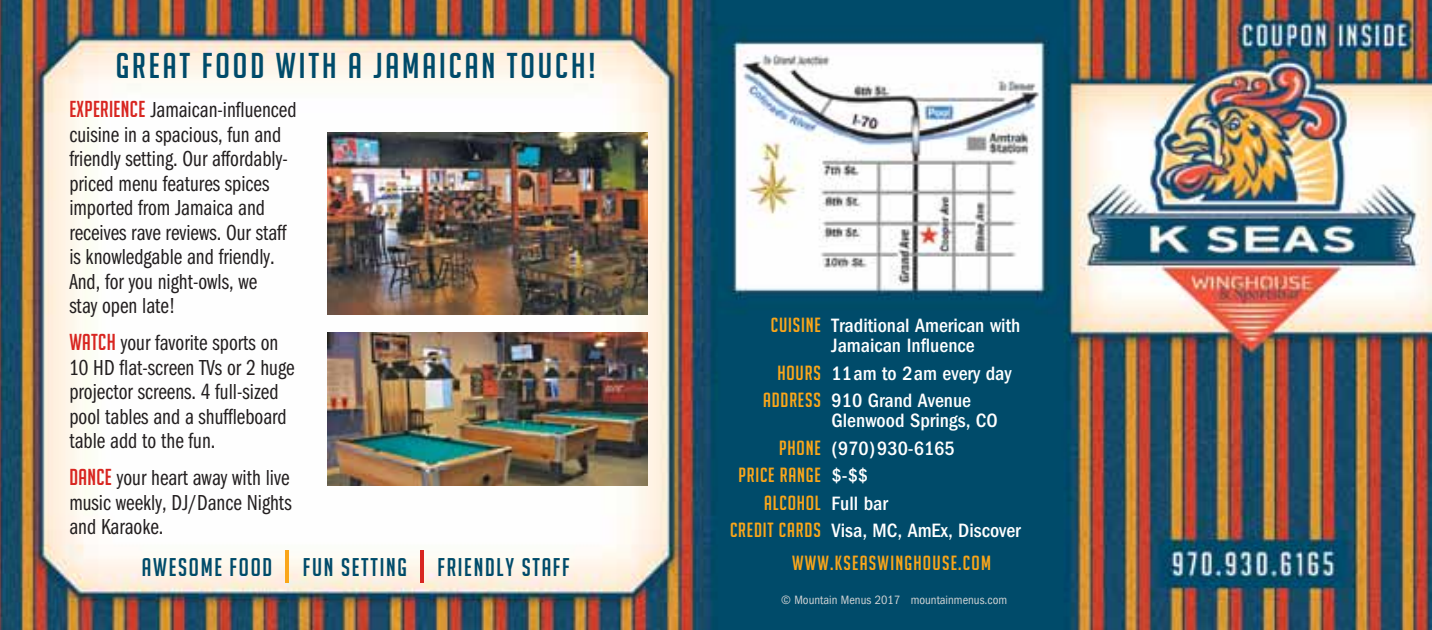
<style>
.page{position:relative;width:1432px;height:630px;background:#fff}
.page>*{position:absolute;margin:0;border:0;box-sizing:border-box;transform-origin:0 0}
.t1{font:35px "Big Noodle Titling";letter-spacing:.08em;color:#004b6a}
.t2{font:25px "Big Noodle Titling";letter-spacing:.07em;color:#004b6a}
.t3{font:22.5px/24.5px "Franklin Gothic Book Cmpr";color:#231f20}
.t4{font:500 condensed 20px/27.5px "Franklin Gothic";color:#fff}
.t5{font:20px/27.5px "Big Noodle Titling";letter-spacing:.04em;color:#faa61a}
.t6{font:20px "Big Noodle Titling";letter-spacing:.06em;color:#faa61a}
.t7{font:condensed 12.5px "Franklin Gothic";color:#d1d3d4}
.s1{font-family:"Big Noodle Titling";color:#d82520}
.s2{font-family:"Big Noodle Titling";font-weight:400;font-stretch:normal;color:#faa61a}
.s3{font-family:"Franklin Gothic";font-weight:500;font-stretch:condensed;color:#fff}
</style>
<div class="page">
<img style="left:0;top:0;width:1431px;height:630px">
<img style="left:328px;top:132px;width:319px;height:182px">
<img style="left:328px;top:333px;width:319px;height:152px">
<hr style="left:285px;top:551px;width:4px;height:32px;background:#faa61a">
<hr style="left:420px;top:551px;width:3px;height:32px;background:#d82520">
<h1 class="t1" style="left:116px;top:47px;width:481px">GREAT FOOD WITH A JAMAICAN TOUCH!</h1>
<p class="t3" style="left:69px;top:98px;width:229px"><span class="s1">EXPERIENCE</span> Jamaican-influenced cuisine in a spacious, fun and friendly setting. Our affordably&shy;priced menu features spices imported from Jamaica and receives rave reviews. Our staff is knowledgable and friendly.<br>And, for you night-owls, we<br>stay open late!</p>
<p class="t3" style="left:69px;top:331px;width:227px"><span class="s1">WATCH</span> your favorite sports on<br>10 HD flat-screen TVs or 2 huge projector screens. 4 full-sized pool tables and a shuffleboard table add to the fun.</p>
<p class="t3" style="left:69px;top:466px;width:224px;text-align:justify"><span class="s1">DANCE</span> your heart away with live music weekly, DJ/Dance Nights and Karaoke.</p>
<p class="t2" style="left:142px;top:553px;width:429px">AWESOME FOOD FUN SETTING FRIENDLY STAFF</p>
<p class="t4" style="left:831px;top:316px;width:190px;line-height:20px;text-indent:-61px"><span class="s2">CUISINE</span> Traditional American with<br>Jamaican Influence</p>
<p class="t4" style="left:763px;top:359px;width:250px;text-indent:14px"><span class="s2">HOURS</span> 11am to 2am every day<br><span class="s2">ADDRESS</span> 910 Grand Avenue</p>
<p class="t4" style="left:779px;top:407px;width:220px;text-indent:52px">Glenwood Springs, CO<br><span class="s2">PHONE</span> (970)930-6165</p>
<p class="t5" style="left:763px;top:461px;width:125px;text-indent:-26px">PRICE RANGE <span class="s3">$-$$<br></span>ALCOHOL <span class="s3">Full bar</span></p>
<p class="t4" style="left:729px;top:517px;width:292px"><span class="s2">CREDIT CARDS</span> Visa, MC, AmEx, Discover</p>
<p class="t6" style="left:791px;top:552px;width:200px">WWW.KSEASWINGHOUSE.COM</p>
<p class="t7" style="left:781px;top:593px;width:227px">© Mountain Menus 2017 mountainmenus.com</p>
</div>
